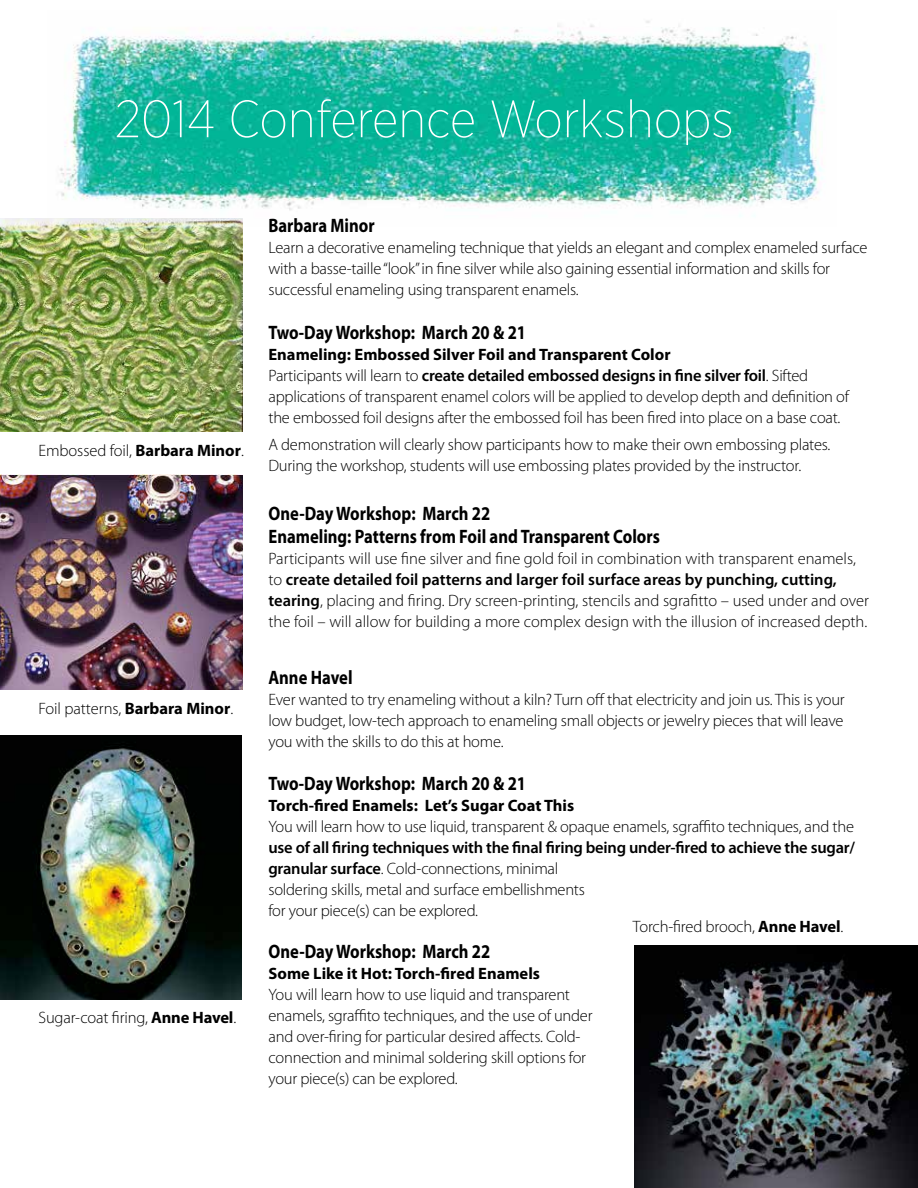
<style>
.page{position:relative;width:918px;height:1188px;background:#fff}
.page>*{position:absolute;margin:0;border:0;box-sizing:border-box;transform-origin:0 0}
.t1{font:200 52.5px "Gotham Narrow";color:#fff}
.t2{font:700 19.5px/22.5px "Myriad Pro";color:#000;scale:.85 1}
.t3{font:300 16.5px/21px "Myriad Pro";letter-spacing:-.015em;color:#000}
.t4{font:700 16.5px "Myriad Pro";color:#000}
.s1{font-weight:700}
.s2{font-weight:600}
</style>
<div class="page">
<img style="left:59px;top:21px;width:766px;height:195px">
<img style="left:0;top:218px;width:243px;height:214px">
<img style="left:634px;top:945px;width:284px;height:243px">
<img style="left:0;top:474px;width:243px;height:216px">
<img style="left:0;top:735px;width:241px;height:264px">
<h1 class="t1" style="left:115px;top:87px;width:621px">2014 Conference Workshops</h1>
<p class="t3" style="left:39px;top:439px;width:207px">Embossed foil, <span class="s1">Barbara Minor</span>.</p>
<p class="t3" style="left:39px;top:698px;width:196px">Foil patterns, <span class="s1">Barbara Minor</span>.</p>
<p class="t3" style="left:39px;top:1007px;width:199px">Sugar-coat firing, <span class="s1">Anne Havel</span>.</p>
<p class="t2" style="left:268px;top:214px;width:126px">Barbara Minor</p>
<p class="t3" style="left:269px;top:237px;width:601px">Learn a decorative enameling technique that yields an elegant and complex enameled surface with a basse-taille “look” in fine silver while also gaining essential information and skills for successful enameling using transparent enamels.</p>
<p class="t2" style="left:268px;top:320px;width:305px">Two-Day Workshop: March 20 &amp; 21</p>
<p class="t3" style="left:268px;top:343px;width:582px"><span class="s1">Enameling: Embossed Silver Foil and Transparent Color<br></span>Participants will learn to <span class="s2">create detailed embossed designs in fine silver foil</span>. Sifted applications of transparent enamel colors will be applied to develop depth and definition of the embossed foil designs after the embossed foil has been fired into place on a base coat.</p>
<p class="t3" style="left:268px;top:434px;width:563px">A demonstration will clearly show participants how to make their own embossing plates.<br>During the workshop, students will use embossing plates provided by the instructor.</p>
<p class="t2" style="left:268px;top:502px;width:462px">One-Day Workshop: March 22<br>Enameling: Patterns from Foil and Transparent Colors</p>
<p class="t3" style="left:268px;top:547px;width:602px">Participants will use fine silver and fine gold foil in combination with transparent enamels, to <span class="s2">create detailed foil patterns and larger foil surface areas by punching, cutting, tearing</span>, placing and firing. Dry screen-printing, stencils and sgrafitto – used under and over the foil – will allow for building a more complex design with the illusion of increased depth.</p>
<p class="t2" style="left:268px;top:665px;width:100px">Anne Havel</p>
<p class="t3" style="left:268px;top:688px;width:578px;text-align:justify">Ever wanted to try enameling without a kiln? Turn off that electricity and join us. This is your low budget, low-tech approach to enameling small objects or jewelry pieces that will leave you with the skills to do this at home.</p>
<p class="t2" style="left:268px;top:772px;width:305px">Two-Day Workshop: March 20 &amp; 21</p>
<p class="t4" style="left:268px;top:795px;width:307px">Torch-fired Enamels: Let’s Sugar Coat This</p>
<p class="t3" style="left:268px;top:816px;width:587px">You will learn how to use liquid, transparent &amp; opaque enamels, sgraffito techniques, and the</p>
<p class="t3" style="left:268px;top:837px;width:588px"><span class="s2">use of all firing techniques with the final firing being under-fired to achieve the sugar/ granular surface</span>. Cold-connections, minimal<br>soldering skills, metal and surface embellishments<br>for your piece(s) can be explored.</p>
<p class="t2" style="left:268px;top:940px;width:263px">One-Day Workshop: March 22</p>
<p class="t4" style="left:268px;top:963px;width:273px">Some Like it Hot: Torch-fired Enamels</p>
<p class="t3" style="left:268px;top:984px;width:326px">You will learn how to use liquid and transparent enamels, sgraffito techniques, and the use of under and over-firing for particular desired affects. Cold&shy;connection and minimal soldering skill options for your piece(s) can be explored.</p>
<p class="t3" style="left:633px;top:916px;width:212px">Torch-fired brooch, <span class="s1">Anne Havel</span>.</p>
</div>
